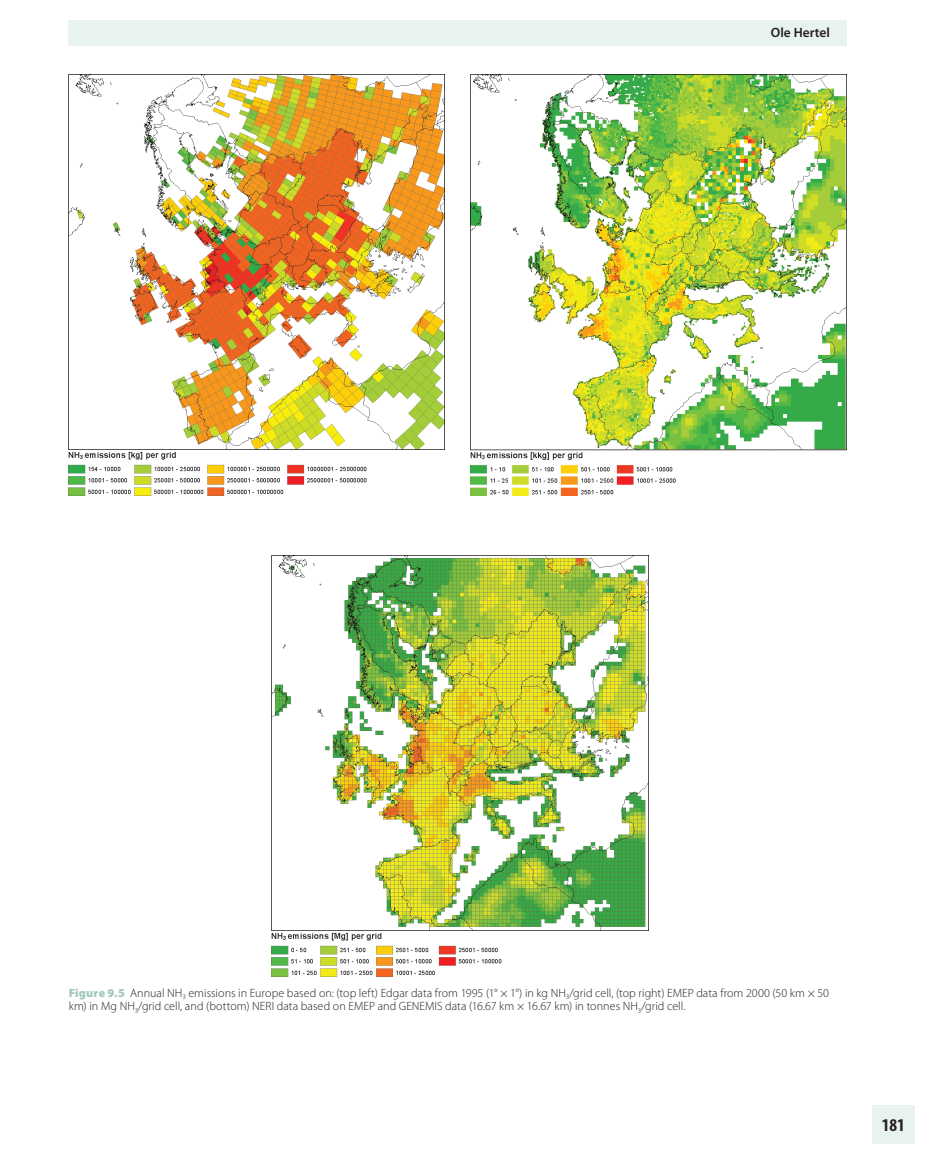
<style>
.page{position:relative;width:932px;height:1173px;background:#fff}
.page>*{position:absolute;margin:0;border:0;box-sizing:border-box;transform-origin:0 0}
.t1{font:700 condensed 18px "Myriad Pro";color:#231f20}
.t2{font:600 13.5px "Myriad Pro";color:#231f20}
.t3{font:300 12px/13.5px "Myriad Pro";color:#231f20}
.s1{font-weight:900;color:#a2cab9}
</style>
<div class="page">
<div style="left:68px;top:21px;width:779px;height:25px;background:#e9f3ee"></div>
<div style="left:872px;top:1105px;width:42px;height:38px;background:#e9f3ee"></div>
<img style="left:68px;top:74px;width:376px;height:422px">
<img style="left:271px;top:556px;width:377px;height:421px">
<img style="left:470px;top:74px;width:376px;height:421px">
<p class="t2" style="left:771px;top:27px;width:60px">Ole Hertel</p>
<p class="t3" style="left:69px;top:987px;width:762px"><span class="s1">Figure 9.5</span> Annual NH <sub>3</sub> emissions in Europe based on: (top left) Edgar data from 1995 (1° × 1°) in kg NH <sub>3</sub> /grid cell, (top right) EMEP data from 2000 (50 km × 50 km) in Mg NH <sub>3</sub> /grid cell, and (bottom) NERI data based on EMEP and GENEMIS data (16.67 km × 16.67 km) in tonnes NH <sub>3</sub> /grid cell.</p>
<h1 class="t1" style="left:881px;top:1118px;width:25px">181</h1>
</div>
